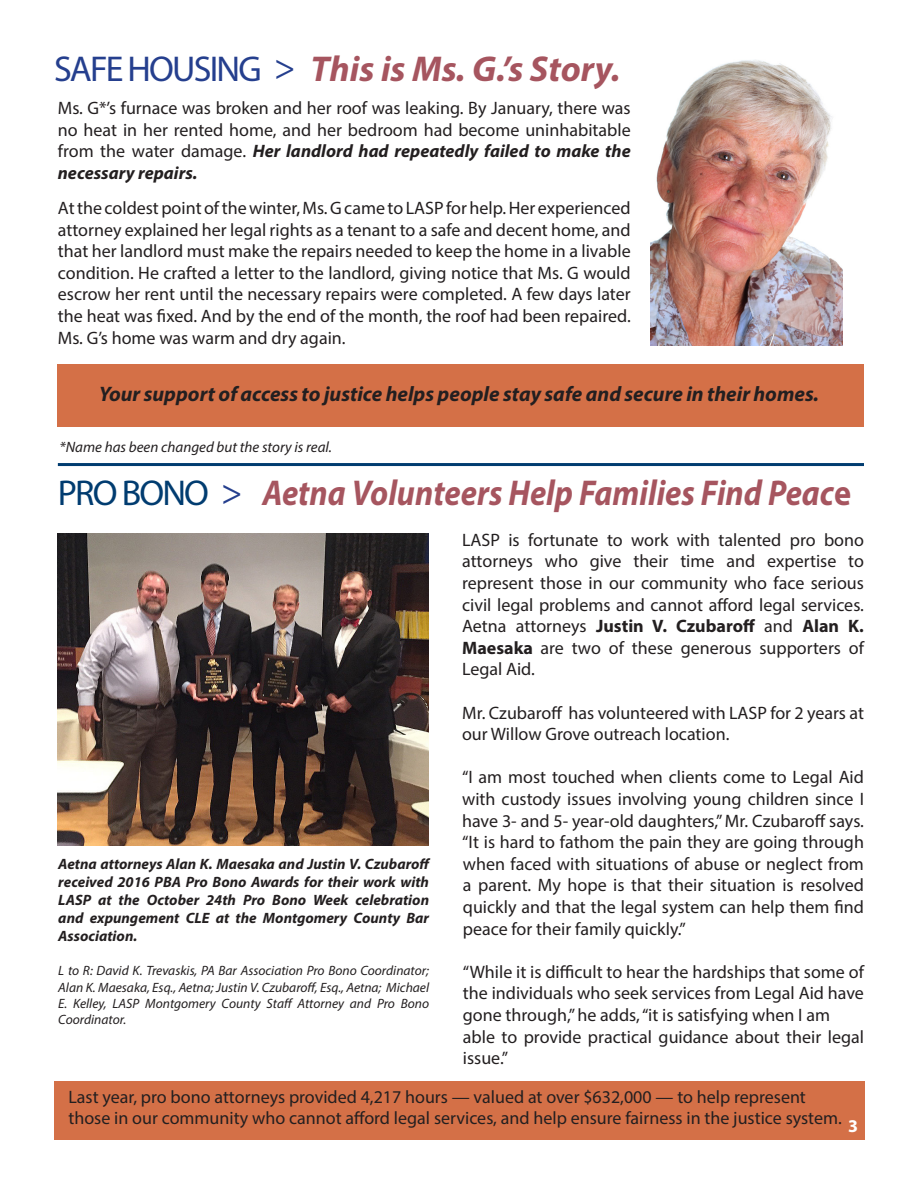
<style>
.page{position:relative;width:918px;height:1188px;background:#fff}
.page>*{position:absolute;margin:0;border:0;box-sizing:border-box;transform-origin:0 0}
.t1{font:italic 700 36px "Myriad Pro";color:#a6555f;scale:.9 1}
.t2{font:italic 700 36px "Myriad Pro";color:#a6555f}
.t3{font:36px "Myriad Pro";letter-spacing:-.05em;color:#013c70}
.t4{font:italic 700 21px "Myriad Pro";color:#231f20}
.t5{font:18px/21.6px "Myriad Pro";color:#231f20;text-align:justify}
.t6{font:700 18px "Myriad Pro";color:#fff}
.t7{font:italic 700 15px/18px "Myriad Pro";color:#231f20;text-align:justify}
.t8{font:italic 15px "Myriad Pro";color:#231f20}
.t9{font:italic 13.5px/16.4px "Myriad Pro";color:#231f20;text-align:justify}
.s1{font-weight:400;font-style:normal;color:#253f8e}
.s2{font-weight:700;font-style:italic}
.s3{color:#253f8e}
.s4{font-style:normal}
.s5{font-weight:700}
</style>
<div class="page">
<div style="left:58px;top:364px;width:806px;height:63px;background:#d47047"></div>
<hr style="left:58px;top:463px;width:806px;height:3px;background:#013c70">
<img style="left:58px;top:534px;width:370px;height:311px">
<img style="left:650px;top:60px;width:192px;height:285px">
<div style="left:54px;top:1081px;width:810px;height:59px;background:#d47047"></div>
<p class="t2" style="left:54px;top:46px;width:568px"><span class="s1">SAFE HOUSING &gt;</span> This is Ms. G.’s Story.</p>
<p class="t5" style="left:58px;top:97px;width:574px">Ms. G*’s furnace was broken and her roof was leaking. By January, there was no heat in her rented home, and her bedroom had become uninhabitable from the water damage. <span class="s2">Her landlord had repeatedly failed to make the necessary repairs.</span></p>
<p class="t5" style="left:58px;top:197px;width:574px">At the coldest point of the winter, Ms. G came to LASP for help. Her experienced attorney explained her legal rights as a tenant to a safe and decent home, and that her landlord must make the repairs needed to keep the home in a livable condition. He crafted a letter to the landlord, giving notice that Ms. G would escrow her rent until the necessary repairs were completed. A few days later the heat was fixed. And by the end of the month, the roof had been repaired.<br>Ms. G’s home was warm and dry again.</p>
<p class="t4" style="left:99px;top:381px;width:721px">Your support of access to justice helps people stay safe and secure in their homes.</p>
<p class="t8" style="left:60px;top:438px;width:274px">*Name has been changed but the story is real.</p>
<p class="t3" style="left:58px;top:471px;width:186px">PRO BONO <span class="s3">&gt;</span></p>
<p class="t1" style="left:262px;top:470px;width:656px">Aetna Volunteers Help Families Find Peac<span class="s4">e</span></p>
<p class="t7" style="left:58px;top:855px;width:374px">Aetna attorneys Alan K. Maesaka and Justin V. Czubaroff received 2016 PBA Pro Bono Awards for their work with LASP at the October 24th Pro Bono Week celebration and expungement CLE at the Montgomery County Bar Association.</p>
<p class="t9" style="left:58px;top:962px;width:372px">L to R: David K. Trevaskis, PA Bar Association Pro Bono Coordinator; Alan K. Maesaka, Esq., Aetna; Justin V. Czubaroff, Esq., Aetna; Michael E. Kelley, LASP Montgomery County Staff Attorney and Pro Bono Coordinator.</p>
<p class="t5" style="left:462px;top:529px;width:403px">LASP is fortunate to work with talented pro bono attorneys who give their time and expertise to represent those in our community who face serious civil legal problems and cannot afford legal services.<br>Aetna attorneys <span class="s5">Justin V. Czubaroff</span> and <span class="s5">Alan K.<br>Maesaka</span> are two of these generous supporters of Legal Aid.</p>
<p class="t5" style="left:462px;top:702px;width:403px">Mr. Czubaroff has volunteered with LASP for 2 years at our Willow Grove outreach location.</p>
<p class="t5" style="left:462px;top:766px;width:403px">“I am most touched when clients come to Legal Aid with custody issues involving young children since I have 3- and 5- year-old daughters,” Mr. Czubaroff says. “It is hard to fathom the pain they are going through when faced with situations of abuse or neglect from a parent. My hope is that their situation is resolved quickly and that the legal system can help them find peace for their family quickly.”</p>
<p class="t5" style="left:463px;top:961px;width:403px">“While it is difficult to hear the hardships that some of the individuals who seek services from Legal Aid have gone through,” he adds, “it is satisfying when I am</p>
<p class="t5" style="left:463px;top:1026px;width:403px">able to provide practical guidance about their legal issue.”</p>
<p class="t5" style="left:68px;top:1086px;width:775px;line-height:21px">Last year, pro bono attorneys provided 4,217 hours — valued at over $632,000 — to help represent those in our community who cannot afford legal services, and help ensure fairness in the justice system.</p>
<p class="t6" style="left:848px;top:1114px;width:11px">3</p>
</div>
